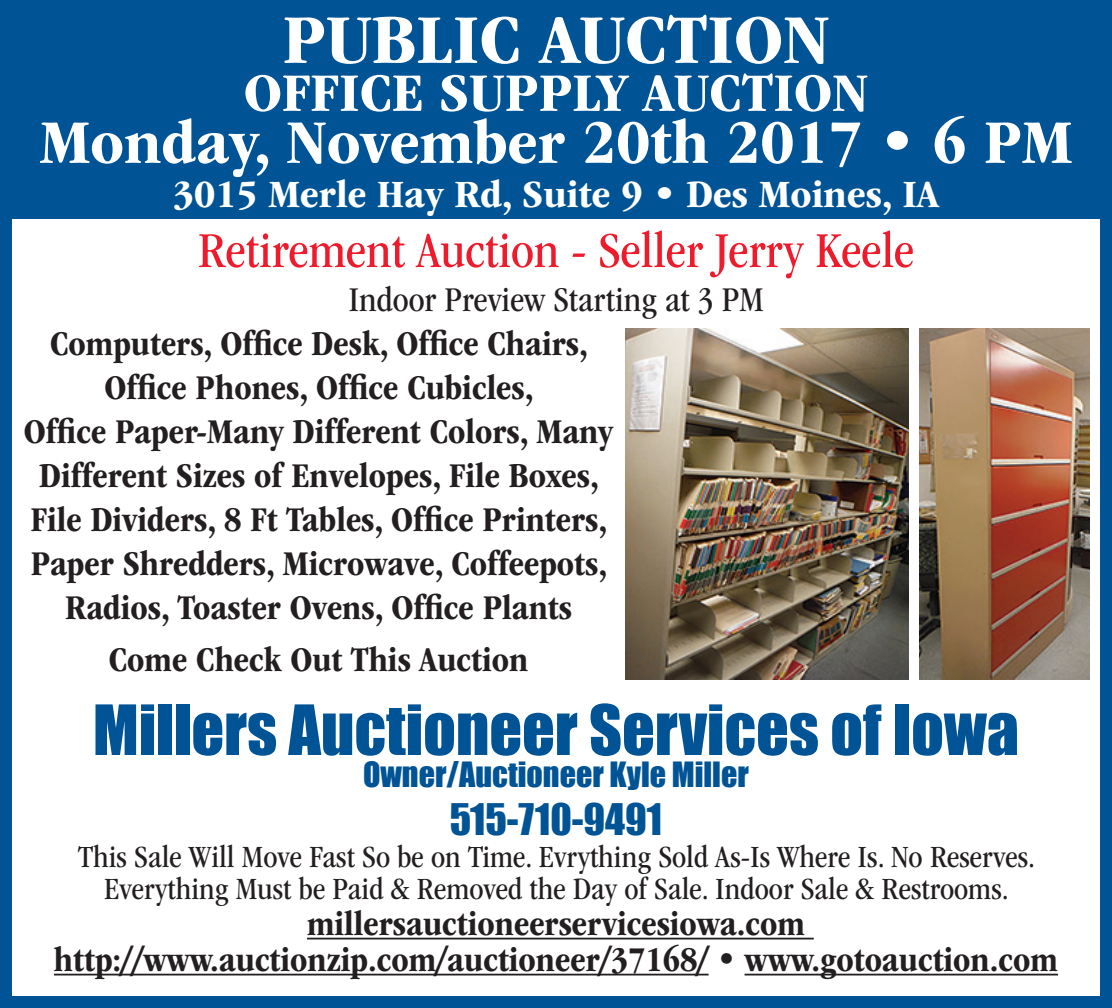
<style>
.page{position:relative;width:1112px;height:1008px;background:#fff}
.page>*{position:absolute;margin:0;border:0;box-sizing:border-box;transform-origin:0 0}
.t1{font:700 condensed 72px "ITC Garamond Std";color:#fff;scale:1.12 1}
.t2{font:64px "Impact";color:#005495}
.t3{font:700 condensed 64px "ITC Garamond Std";color:#fff;scale:1.1 1}
.t4{font:700 condensed 56px "ITC Garamond Std";color:#fff;scale:1.12 1}
.t5{font:condensed 52px "ITC Garamond Std";color:#ee1b2c}
.t6{font:700 condensed 40px "ITC Garamond Std";color:#fff;scale:1.1 1}
.t7{font:40px "Impact";color:#005495}
.t8{font:700 condensed 36px/44px "ITC Garamond Std";color:#231f20;text-align:center}
.t9{font:condensed 36px "ITC Garamond Std";color:#231f20}
.t10{font:condensed 32px "ITC Garamond Std";color:#231f20}
.t11{font:32px "Impact";color:#005495}
</style>
<div class="page">
<hr style="left:307px;top:938px;width:506px;height:1px;background:#231f20">
<hr style="left:54px;top:974px;width:654px;height:1px;background:#231f20">
<hr style="left:744px;top:974px;width:314px;height:1px;background:#231f20">
<div style="left:0;top:0;width:1112px;height:1008px;border:12px solid #005495"></div>
<div style="left:0;top:0;width:1112px;height:219px;background:#005495"></div>
<img style="left:625px;top:328px;width:283px;height:351px">
<img style="left:920px;top:328px;width:169px;height:351px">
<p class="t1" style="left:282px;top:0;width:490px">PUBLIC AUCTION</p>
<p class="t4" style="left:244px;top:62px;width:559px">OFFICE SUPPLY AUCTION</p>
<p class="t3" style="left:40px;top:107px;width:940px">Monday, November 20th 2017 • 6 PM</p>
<p class="t6" style="left:173px;top:172px;width:698px">3015 Merle Hay Rd, Suite 9 • Des Moines, IA</p>
<p class="t5" style="left:198px;top:222px;width:717px">Retirement Auction - Seller Jerry Keele</p>
<p class="t9" style="left:348px;top:280px;width:417px">Indoor Preview Starting at 3 PM</p>
<p class="t8" style="left:50px;top:322px;width:539px">Computers, Office Desk, Office Chairs,<br>Office Phones, Office Cubicles,</p>
<p class="t8" style="left:24px;top:410px;width:591px">Office Paper-Many Different Colors, Many Different Sizes of Envelopes, File Boxes, File Dividers, 8 Ft Tables, Office Printers, Paper Shredders, Microwave, Coffeepots, Radios, Toaster Ovens, Office Plants</p>
<p class="t8" style="left:109px;top:638px;width:421px">Come Check Out This Auction</p>
<p class="t2" style="left:93px;top:680px;width:927px">Millers Auctioneer Services of Iowa</p>
<p class="t11" style="left:363px;top:750px;width:387px">Owner/Auctioneer Kyle Miller</p>
<p class="t7" style="left:450px;top:788px;width:214px">515-710-9491</p>
<p class="t10" style="left:78px;top:839px;width:958px">This Sale Will Move Fast So be on Time. Evrything Sold As-Is Where Is. No Reserves.</p>
<p class="t10" style="left:104px;top:871px;width:906px">Everything Must be Paid &amp; Removed the Day of Sale. Indoor Sale &amp; Restrooms.</p>
<p class="t8" style="left:307px;top:902px;width:499px">millersauctioneerservicesiowa.com</p>
<p class="t8" style="left:54px;top:938px;width:1005px">http://www.auctionzip.com/auctioneer/37168/ • www.gotoauction.com</p>
</div>
